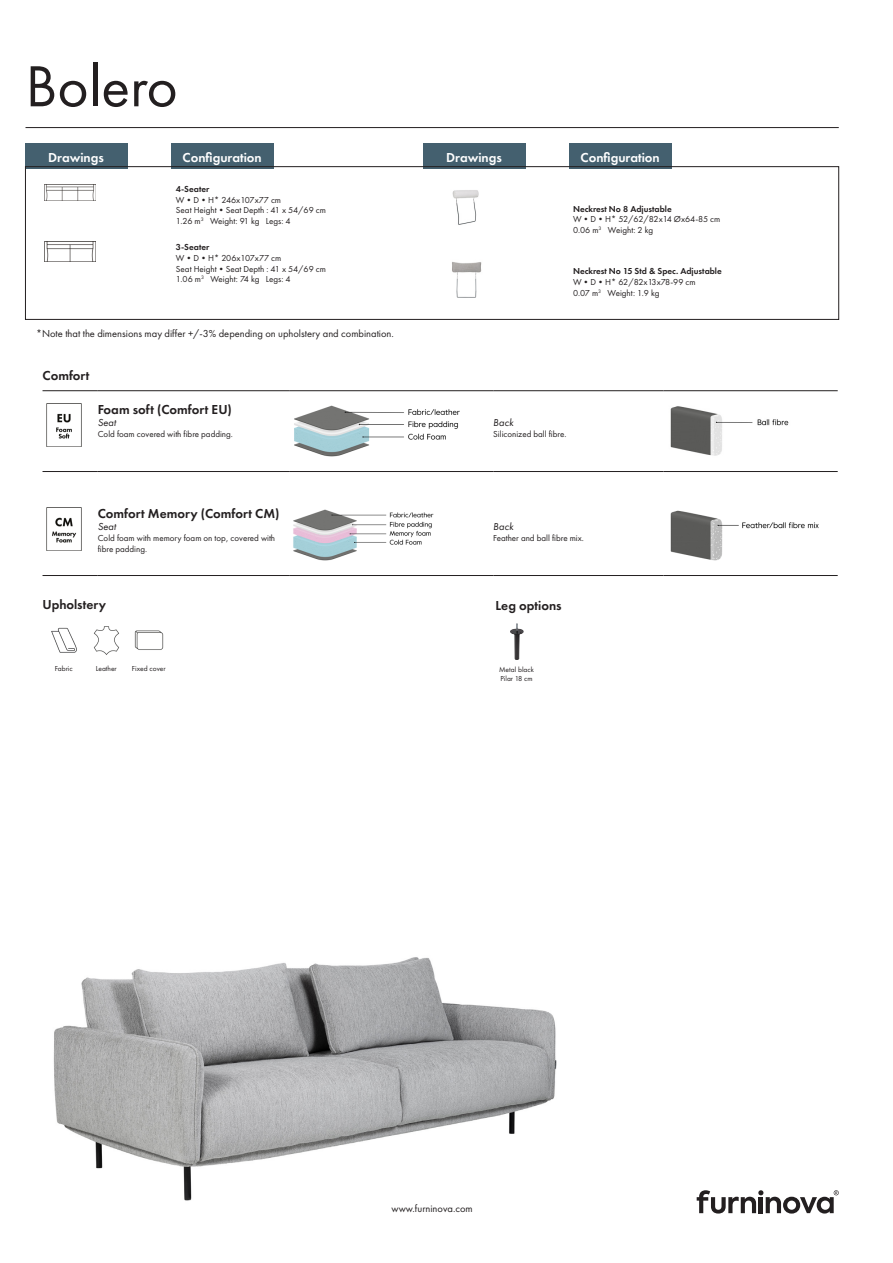
<style>
.page{position:relative;width:893px;height:1263px;background:#fff}
.page>*{position:absolute;margin:0;border:0;box-sizing:border-box;transform-origin:0 0}
.t1{font:60px "Futura PT";color:#231f20}
.BeskrivningNamn{font:600 13.5px "Futura PT";color:#231f20}
.Fliktext{font:600 13.5px "Futura PT";color:#fff}
.Teknikrubrik{font:600 13.5px "Futura PT";color:#231f20}
.Teknikrubrik_Ben{font:600 13.5px "Futura PT";color:#231f20}
.Beskrivning_Comfort{font:600 13.5px "Futura PT";color:#231f20}
.Fotnot_mått{font:10.5px "Futura PT";color:#231f20}
.BeskrivningRubrik{font:italic 10.5px "Futura PT";color:#231f20}
.BeskrivningText{font:9px/10.8px "Futura PT";color:#231f20}
.Dimensioner{font:9px "Futura PT";color:#231f20}
.TabelltextV{font:600 9px "Futura PT";color:#231f20}
.Ikontext{font:7.5px/9px "Futura PT";color:#231f20}
</style>
<div class="page">
<hr style="left:26px;top:127px;width:813px;height:1px;background:#231f20">
<div style="left:25px;top:144px;width:102px;height:25px;background:#44606f"></div>
<div style="left:423px;top:144px;width:102px;height:25px;background:#44606f"></div>
<div style="left:171px;top:144px;width:102px;height:25px;background:#44606f"></div>
<div style="left:569px;top:144px;width:102px;height:25px;background:#44606f"></div>
<div style="left:25px;top:166px;width:814px;height:154px;border:1px solid #231f20"></div>
<img style="left:44px;top:185px;width:51px;height:16px">
<img style="left:44px;top:241px;width:51px;height:21px">
<img style="left:53px;top:957px;width:504px;height:244px">
<hr style="left:43px;top:390px;width:55px;height:1px;background:#231f20">
<hr style="left:98px;top:390px;width:191px;height:1px;background:#231f20">
<hr style="left:289px;top:390px;width:204px;height:1px;background:#231f20">
<hr style="left:493px;top:390px;width:170px;height:1px;background:#231f20">
<hr style="left:663px;top:390px;width:175px;height:1px;background:#231f20">
<hr style="left:43px;top:471px;width:55px;height:1px;background:#231f20">
<hr style="left:98px;top:471px;width:191px;height:1px;background:#231f20">
<hr style="left:289px;top:471px;width:204px;height:1px;background:#231f20">
<hr style="left:493px;top:471px;width:170px;height:1px;background:#231f20">
<hr style="left:663px;top:471px;width:175px;height:1px;background:#231f20">
<img style="left:46px;top:403px;width:36px;height:43px">
<img style="left:294px;top:405px;width:166px;height:52px">
<img style="left:670px;top:406px;width:119px;height:50px">
<hr style="left:43px;top:575px;width:55px;height:1px;background:#231f20">
<hr style="left:98px;top:575px;width:191px;height:1px;background:#231f20">
<hr style="left:289px;top:575px;width:204px;height:1px;background:#231f20">
<hr style="left:493px;top:575px;width:170px;height:1px;background:#231f20">
<hr style="left:663px;top:575px;width:175px;height:1px;background:#231f20">
<img style="left:46px;top:507px;width:36px;height:43px">
<img style="left:293px;top:509px;width:141px;height:52px">
<img style="left:670px;top:510px;width:149px;height:51px">
<img style="left:51px;top:627px;width:26px;height:26px">
<svg style="left:94px;top:626px;width:25px;height:29px"></svg>
<svg style="left:134px;top:630px;width:30px;height:20px"></svg>
<img style="left:510px;top:623px;width:14px;height:37px">
<img style="left:452px;top:190px;width:27px;height:35px">
<img style="left:452px;top:262px;width:30px;height:36px">
<svg style="left:697px;top:1190px;width:142px;height:23px"></svg>
<h1 class="t1" style="left:26px;top:51px;width:154px">Bolero</h1>
<p class="Fliktext" style="left:48px;top:149px;width:57px">Drawings</p>
<p class="Fliktext" style="left:183px;top:149px;width:81px">Configuration</p>
<p class="Fliktext" style="left:446px;top:149px;width:57px">Drawings</p>
<p class="Fliktext" style="left:581px;top:149px;width:81px">Configuration</p>
<p class="TabelltextV" style="left:176px;top:183px;width:35px">4-Seater</p>
<p class="Dimensioner" style="left:176px;top:194px;width:107px">W•D•H* 246x107x77 cm</p>
<p class="BeskrivningText" style="left:176px;top:205px;width:152px">Seat Height•Seat Depth : 41 x 54/69 cm</p>
<p class="BeskrivningText" style="left:176px;top:216px;width:116px">1.26 m<sup>3</sup> Weight: 91 kg Legs: 4</p>
<p class="TabelltextV" style="left:176px;top:241px;width:35px">3-Seater</p>
<p class="Dimensioner" style="left:176px;top:252px;width:107px">W•D•H* 206x107x77 cm</p>
<p class="BeskrivningText" style="left:176px;top:263px;width:152px">Seat Height•Seat Depth : 41 x 54/69 cm</p>
<p class="BeskrivningText" style="left:176px;top:274px;width:116px">1.06 m<sup>3</sup> Weight: 74 kg Legs: 4</p>
<p class="Fotnot_mått" style="left:36px;top:327px;width:359px">*Note that the dimensions may differ +/-3% depending on upholstery and combination.</p>
<p class="Beskrivning_Comfort" style="left:43px;top:367px;width:49px">Comfort</p>
<p class="BeskrivningNamn" style="left:98px;top:401px;width:136px">Foam soft (Comfort EU)</p>
<p class="BeskrivningRubrik" style="left:98px;top:417px;width:20px">Seat</p>
<p class="BeskrivningText" style="left:98px;top:429px;width:137px">Cold foam covered with fibre padding.</p>
<p class="BeskrivningNamn" style="left:98px;top:505px;width:183px">Comfort Memory (Comfort CM)</p>
<p class="BeskrivningRubrik" style="left:98px;top:521px;width:20px">Seat</p>
<p class="BeskrivningText" style="left:98px;top:533px;width:179px">Cold foam with memory foam on top, covered with fibre padding.</p>
<p class="Teknikrubrik" style="left:43px;top:596px;width:65px">Upholstery</p>
<p class="Ikontext" style="left:55px;top:664px;width:19px">Fabric</p>
<p class="Ikontext" style="left:96px;top:664px;width:23px">Leather</p>
<p class="Ikontext" style="left:132px;top:664px;width:35px">Fixed cover</p>
<p class="TabelltextV" style="left:573px;top:203px;width:100px">Neckrest No 8 Adjustable</p>
<p class="Dimensioner" style="left:573px;top:214px;width:149px">W•D•H* 52/62/82x14 Øx64-85 cm</p>
<p class="BeskrivningText" style="left:573px;top:225px;width:82px">0.06 m<sup>3</sup> Weight: 2 kg</p>
<p class="TabelltextV" style="left:573px;top:265px;width:150px">Neckrest No 15 Std &amp; Spec. Adjustable</p>
<p class="Dimensioner" style="left:573px;top:276px;width:124px">W•D•H* 62/82x13x78-99 cm</p>
<p class="BeskrivningText" style="left:573px;top:287px;width:88px">0.07 m<sup>3</sup> Weight: 1.9 kg</p>
<p class="BeskrivningRubrik" style="left:493px;top:417px;width:22px">Back</p>
<p class="BeskrivningText" style="left:493px;top:429px;width:75px">Siliconized ball fibre.</p>
<p class="BeskrivningRubrik" style="left:493px;top:521px;width:22px">Back</p>
<p class="BeskrivningText" style="left:493px;top:533px;width:92px">Feather and ball fibre mix.</p>
<p class="Teknikrubrik_Ben" style="left:496px;top:597px;width:68px">Leg options</p>
<p class="Ikontext" style="left:499px;top:665px;width:36px">Metal black<br>Pilar 18 cm</p>
<p class="Fotnot_mått" style="left:392px;top:1202px;width:83px">www.furninova.com</p>
</div>
